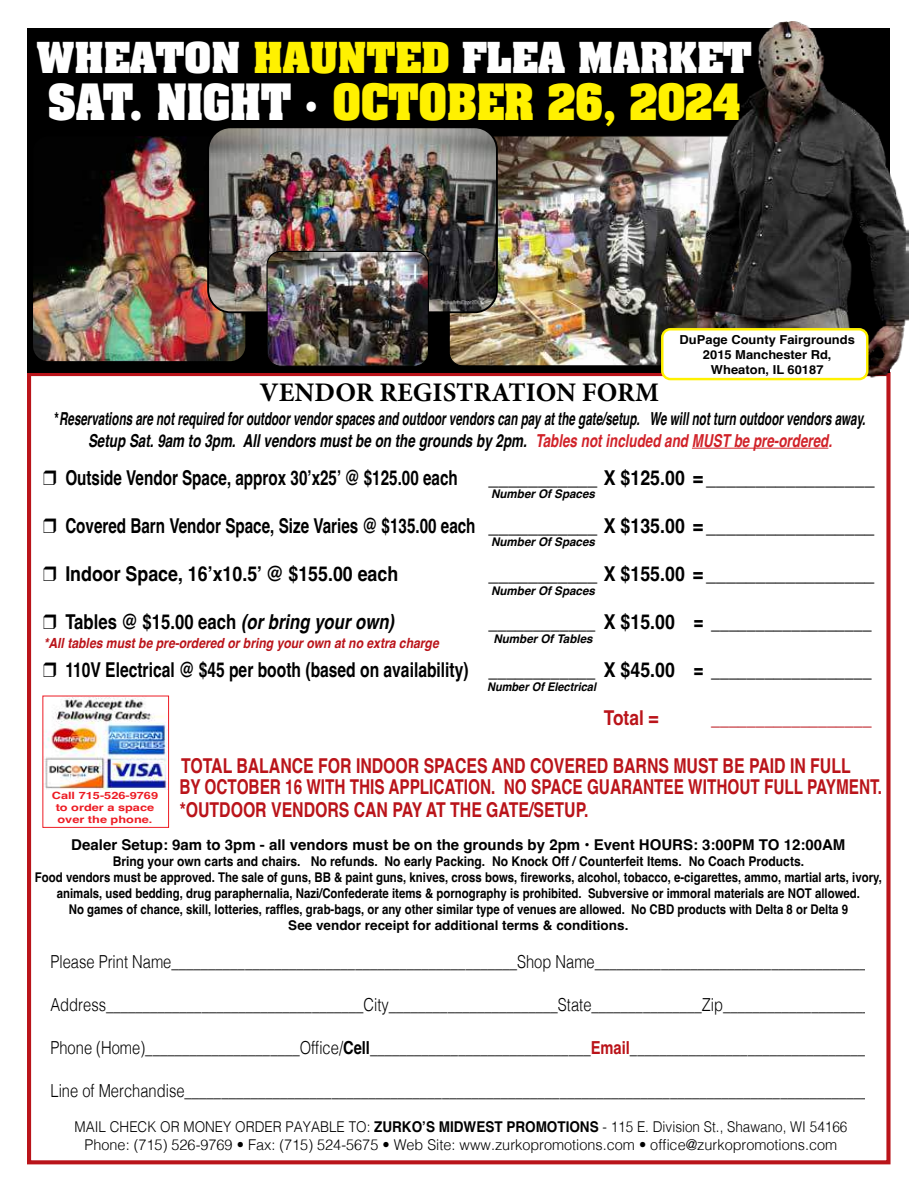
<style>
.page{position:relative;width:918px;height:1188px;background:#fff}
.page>*{position:absolute;margin:0;border:0;box-sizing:border-box;transform-origin:0 0}
.t1{font:700 42.6px "Aachen";color:#fff100;scale:.93 1}
.t2{font:700 36.3px "Aachen";color:#fff;scale:1.04 1}
.t3{font:700 26.85px "Minion Pro";color:#000}
.t4{font:700 20.55px/21.9px "Helvetica";color:#ba141a;scale:.77 1}
.t5{font:700 20.55px "Helvetica";color:#000;scale:.74 1}
.t6{font:700 20.55px "Helvetica";color:#000;scale:.87 1}
.t7{font:700 20.55px "Helvetica";color:#000;scale:.76 1}
.t8{font:700 20.55px "Helvetica";color:#000;scale:.78 1}
.t9{font:700 20.55px "Helvetica";color:#000;scale:.82 1}
.t10{font:700 20.55px "Helvetica";color:#ba141a;scale:.78 1}
.t11{font:300 18px "Helvetica";color:#000;scale:.82 1}
.t12{font:italic 700 17.85px/21.5px "Helvetica";color:#000;text-align:center;scale:.65 1}
.t13{font:300 14.85px/17.9px "Helvetica";color:#000;text-align:center;scale:.91 1}
.t14{font:700 14.85px "Helvetica";color:#000}
.t15{font:italic 700 13.95px "Helvetica";color:#ba141a;scale:.87 1}
.t16{font:700 13.35px/16px "Helvetica";color:#000;text-align:center;scale:.9 1}
.t17{font:700 12.3px/14.9px "Helvetica";color:#000;text-align:center;scale:1.05 1}
.t18{font:italic 700 12px "Helvetica";color:#000}
.t19{font:italic 700 12px "Helvetica";color:#000;scale:.92 1}
.t20{font:700 10.05px/12px "Helvetica";color:#ed1c24;text-align:center;scale:1.27 1}
.s1{color:#fff100}
.s2{color:#fff}
.s3{font-style:normal}
.s4{color:#d12229}
.s5{font-style:italic}
.s6{font-weight:700}
.s7{font-weight:700;color:#ba1319}
</style>
<div class="page">
<div style="left:27px;top:372px;width:864px;height:792px;border:4px solid #ba141a"></div>
<img style="left:45px;top:698px;width:122px;height:91px">
<div style="left:43px;top:696px;width:126px;height:132px;border:1px solid #ed1c24"></div>
<hr style="left:692px;top:448px;width:136px;height:1px;background:#d12229">
<div style="left:27px;top:28px;width:863px;height:345px;background:#000"></div>
<img style="left:33px;top:136px;width:212px;height:225px">
<img style="left:451px;top:137px;width:149px;height:227px">
<img style="left:600px;top:21px;width:308px;height:359px">
<div style="left:662px;top:329px;width:205px;height:50px;background:#fff;border-radius:8px"></div>
<div style="left:661px;top:328px;width:207px;height:52px;border:2px solid #fff100;border-radius:8px"></div>
<img style="left:208px;top:129px;width:289px;height:183px">
<div style="left:207px;top:126px;width:291px;height:187px;border:2px solid #000;border-radius:23px"></div>
<img style="left:267px;top:251px;width:161px;height:114px">
<div style="left:267px;top:251px;width:162px;height:116px;border:1px solid #000;border-radius:14px"></div>
<h2 class="t2" style="left:37px;top:41px;width:689px">WHEATON <span class="s1">HAUNTED</span> FLEA MARKET</h2>
<h1 class="t1" style="left:48px;top:82px;width:747px"><span class="s2">SAT. NIGHT •</span> OCTOBER 26, 2024</h1>
<h3 class="t3" style="left:260px;top:376px;width:401px">VENDOR REGISTRATION FORM</h3>
<p class="t17" style="left:680px;top:334px;width:168px">DuPage County Fairgrounds<br>2015 Manchester Rd,<br>Wheaton, IL 60187</p>
<p class="t12" style="left:55px;top:410px;width:1249px"><span class="s3">*</span>Reservations are not required for outdoor vendor spaces and outdoor vendors can pay at the gate/setup. We will not turn outdoor vendors away.<br>Setup Sat. 9am to 3pm. All vendors must be on the grounds by 2pm. <span class="s4">Tables not included and MUST be pre-ordered.</span></p>
<h3 class="t5" style="left:65px;top:465px;width:532px">Outside Vendor Space, approx 30’x25’ @ $125.00 each</h3>
<h3 class="t6" style="left:489px;top:469px;width:445px">___________ X $125.00 = _________________</h3>
<h3 class="t5" style="left:65px;top:513px;width:1095px">Covered Barn Vendor Space, Size Varies @ $135.00 each ___________ X $135.00 = _________________</h3>
<h3 class="t6" style="left:65px;top:561px;width:384px">Indoor Space, 16’x10.5’ @ $155.00 each</h3>
<h3 class="t6" style="left:489px;top:565px;width:445px">___________ X $155.00 = _________________</h3>
<h3 class="t9" style="left:65px;top:609px;width:402px">Tables @ $15.00 each <span class="s5">(or bring your own)</span></h3>
<h3 class="t8" style="left:489px;top:614px;width:493px">____________ X $15.00 = __________________</h3>
<h3 class="t7" style="left:65px;top:657px;width:1062px">110V Electrical @ $45 per booth (based on availability) ____________ X $45.00 = __________________</h3>
<p class="t18" style="left:491px;top:489px;width:105px">Number Of Spaces</p>
<p class="t18" style="left:491px;top:537px;width:105px">Number Of Spaces</p>
<p class="t18" style="left:491px;top:586px;width:105px">Number Of Spaces</p>
<p class="t18" style="left:494px;top:634px;width:101px">Number Of Tables</p>
<p class="t19" style="left:487px;top:683px;width:120px">Number Of Electrical</p>
<p class="t15" style="left:44px;top:638px;width:455px">*All tables must be pre-ordered or bring your own at no extra charge</p>
<p class="t20" style="left:52px;top:790px;width:85px">Call 715-526-9769 to order a space over the phone.</p>
<h3 class="t10" style="left:711px;top:710px;width:207px">__________________</h3>
<h3 class="t4" style="left:179px;top:757px;width:914px">TOTAL BALANCE FOR INDOOR SPACES AND COVERED BARNS MUST BE PAID IN FULL<br>BY OCTOBER 16 WITH THIS APPLICATION. NO SPACE GUARANTEE WITHOUT FULL PAYMENT. *OUTDOOR VENDORS CAN PAY AT THE GATE/SETUP.</h3>
<p class="t14" style="left:71px;top:839px;width:776px">Dealer Setup: 9am to 3pm - all vendors must be on the grounds by 2pm • Event HOURS: 3:00PM TO 12:00AM</p>
<p class="t16" style="left:35px;top:854px;width:943px">Bring your own carts and chairs. No refunds. No early Packing. No Knock Off / Counterfeit Items. No Coach Products.<br>Food vendors must be approved. The sale of guns, BB &amp; paint guns, knives, cross bows, 昀椀reworks, alcohol, tobacco, e-cigarettes, ammo, martial arts, ivory, animals, used bedding, drug paraphernalia, Nazi/Confederate items &amp; pornography is prohibited. Subversive or immoral materials are NOT allowed.<br>No games of chance, skill, lotteries, raf昀氀es, grab-bags, or any other similar type of venues are allowed. No CBD products with Delta 8 or Delta 9<br>See vendor receipt for additional terms &amp; conditions.</p>
<h3 class="t11" style="left:50px;top:955px;width:997px">Please Print Name_______________________________________________Shop Name_____________________________________</h3>
<h3 class="t11" style="left:50px;top:998px;width:1001px">Address___________________________________City_______________________State_______________Zip____________________</h3>
<h3 class="t11" style="left:50px;top:1032px;width:1004px">Phone (Home)_____________________Of昀椀ce/<span class="s6">Cell</span>______________________________<span class="s7">Email</span>_________________________________</h3>
<h3 class="t11" style="left:50px;top:1084px;width:999px">Line of Merchandise_____________________________________________________________________________________________</h3>
<p class="t13" style="left:75px;top:1119px;width:851px">MAIL CHECK OR MONEY ORDER PAYABLE TO: <span class="s6">ZURKO’S MIDWEST PROMOTIONS</span> - 115 E. Division St., Shawano, WI 54166<br>Phone: (715) 526-9769 • Fax: (715) 524-5675 • Web Site: www.zurkopromotions.com • of昀椀ce@zurkopromotions.com</p>
</div>
